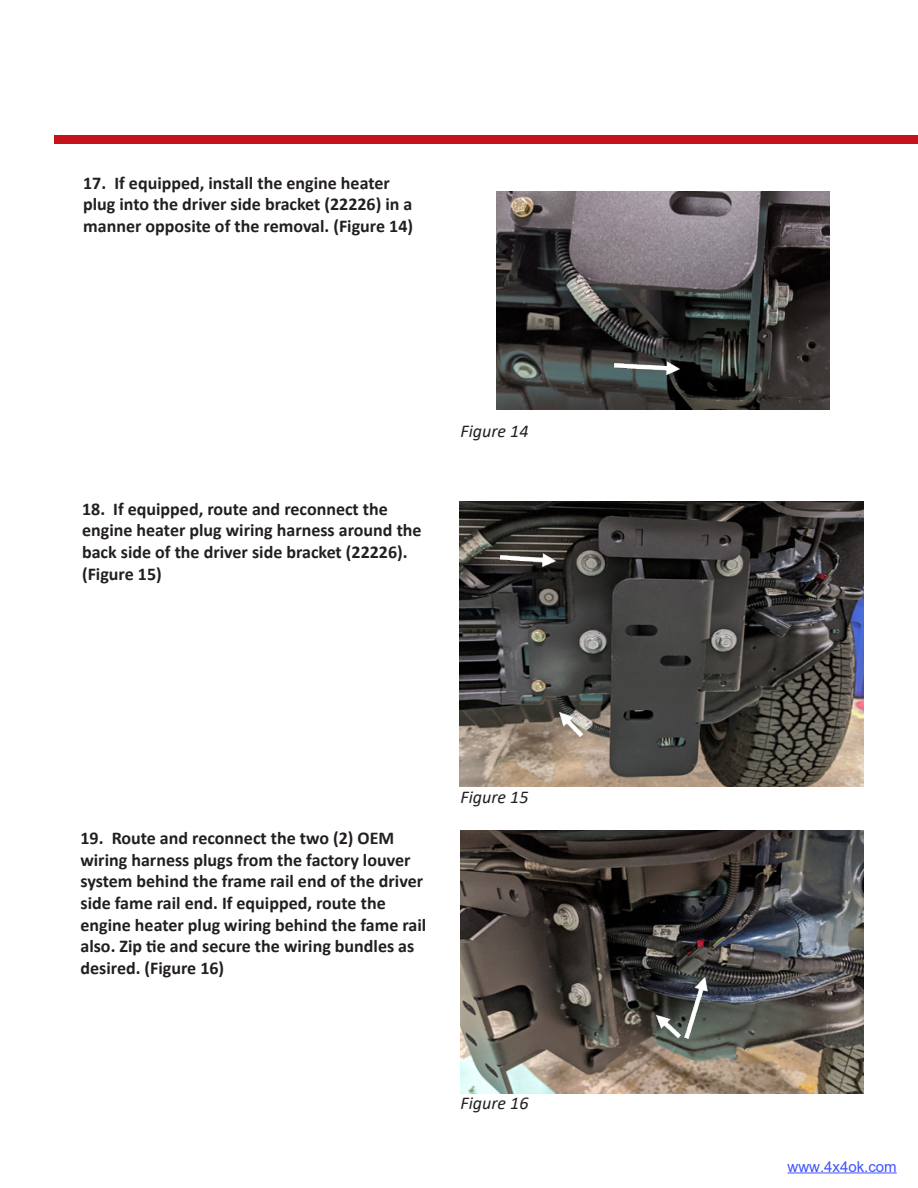
<style>
.page{position:relative;width:918px;height:1188px;background:#fff}
.page>*{position:absolute;margin:0;border:0;box-sizing:border-box;transform-origin:0 0}
.t1{font:700 18px/21.6px "Calibri";color:#231f20}
.t2{font:italic 18px "Calibri";color:#231f20}
.t3{font:15px "Arial";color:#4054ff}
</style>
<div class="page">
<div style="left:54px;top:135px;width:864px;height:9px;background:#c6131b"></div>
<img style="left:459px;top:501px;width:405px;height:285px">
<img style="left:496px;top:192px;width:333px;height:217px">
<img style="left:460px;top:831px;width:404px;height:263px">
<img style="left:613px;top:354px;width:80px;height:28px">
<img style="left:500px;top:546px;width:70px;height:29px">
<img style="left:544px;top:697px;width:38px;height:40px">
<img style="left:685px;top:962px;width:34px;height:76px">
<img style="left:642px;top:1000px;width:39px;height:38px">
<hr style="left:788px;top:1173px;width:109px;height:1px;background:#4054ff">
<p class="t1" style="left:83px;top:172px;width:331px">17. If equipped, install the engine heater plug into the driver side bracket (22226) in a manner opposite of the removal. (Figure 14)</p>
<p class="t1" style="left:82px;top:498px;width:341px">18. If equipped, route and reconnect the engine heater plug wiring harness around the back side of the driver side bracket (22226). (Figure 15)</p>
<p class="t2" style="left:461px;top:419px;width:69px">Figure 14</p>
<p class="t1" style="left:80px;top:827px;width:347px">19. Route and reconnect the two (2) OEM wiring harness plugs from the factory louver system behind the frame rail end of the driver side fame rail end. If equipped, route the engine heater plug wiring behind the fame rail also. Zip tie and secure the wiring bundles as desired. (Figure 16)</p>
<p class="t2" style="left:460px;top:784px;width:69px">Figure 15</p>
<p class="t2" style="left:461px;top:1091px;width:69px">Figure 16</p>
<p class="t3" style="left:788px;top:1156px;width:111px">www.4x4ok.com</p>
</div>
